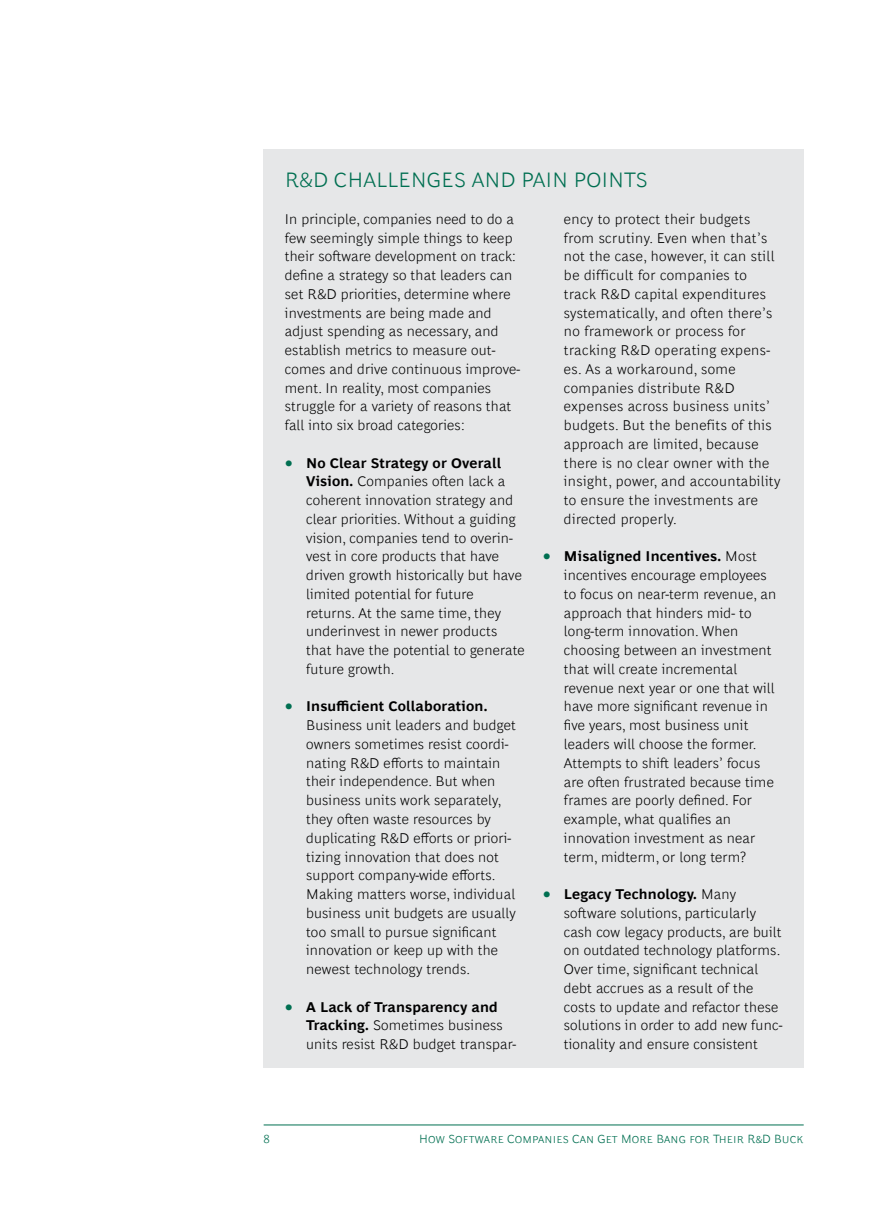
<style>
.page{position:relative;width:893px;height:1212px;background:#fff}
.page>*{position:absolute;margin:0;border:0;box-sizing:border-box;transform-origin:0 0}
.t1{font:300 21px "Henderson BCG Sans";letter-spacing:.015em;color:#006f51}
.t2{font:300 14.25px/18.8px "Henderson BCG Sans";letter-spacing:.015em;color:#000}
.t3{font:300 12px "Henderson BCG Sans";letter-spacing:.01em;color:#006f51}
.s1{font-family:"Henderson BCG Serif";font-weight:400;font-size:18px;color:#006f51}
.s2{font-weight:700}
</style>
<div class="page">
<hr style="left:264px;top:1125px;width:540px;height:1px;background:#006f51">
<div style="left:264px;top:149px;width:540px;height:919px;background:#e6e7e8"></div>
<h1 class="t1" style="left:285px;top:164px;width:364px">R&amp;D CHALLENGES AND PAIN POINTS</h1>
<p class="t2" style="left:285px;top:208px;width:237px">In principle, companies need to do a few seemingly simple things to keep their software development on track: define a strategy so that leaders can set R&amp;D priorities, determine where investments are being made and adjust spending as necessary, and establish metrics to measure out&shy;comes and drive continuous improve&shy;ment. In reality, most companies struggle for a variety of reasons that fall into six broad categories:</p>
<p class="t2" style="left:306px;top:452px;width:220px;text-indent:-21px"><span class="s1">•</span> <span class="s2">No Clear Strategy or Overall<br>Vision.</span> Companies often lack a coherent innovation strategy and clear priorities. Without a guiding vision, companies tend to overin&shy;vest in core products that have driven growth historically but have limited potential for future returns. At the same time, they underinvest in newer products that have the potential to generate future growth.</p>
<p class="t2" style="left:306px;top:696px;width:211px;text-indent:-21px"><span class="s1">•</span> <span class="s2">Insufficient Collaboration.<br></span>Business unit leaders and budget owners sometimes resist coordi&shy;nating R&amp;D efforts to maintain their independence. But when business units work separately, they often waste resources by duplicating R&amp;D efforts or priori&shy;tizing innovation that does not support company-wide efforts.<br>Making matters worse, individual business unit budgets are usually too small to pursue significant innovation or keep up with the newest technology trends.</p>
<p class="t2" style="left:306px;top:996px;width:212px;text-indent:-21px"><span class="s1">•</span> <span class="s2">A Lack of Transparency and<br>Tracking.</span> Sometimes business units resist R&amp;D budget transpar-</p>
<p class="t2" style="left:564px;top:208px;width:218px">ency to protect their budgets from scrutiny. Even when that’s not the case, however, it can still be difficult for companies to track R&amp;D capital expenditures systematically, and often there’s no framework or process for tracking R&amp;D operating expens&shy;es. As a workaround, some companies distribute R&amp;D expenses across business units’ budgets. But the benefits of this approach are limited, because there is no clear owner with the insight, power, and accountability to ensure the investments are directed properly.</p>
<p class="t2" style="left:564px;top:546px;width:214px;text-indent:-21px"><span class="s1">•</span> <span class="s2">Misaligned Incentives.</span> Most incentives encourage employees to focus on near-term revenue, an approach that hinders mid- to long-term innovation. When choosing between an investment that will create incremental revenue next year or one that will have more significant revenue in five years, most business unit leaders will choose the former.<br>Attempts to shift leaders’ focus are often frustrated because time frames are poorly defined. For example, what qualifies an innovation investment as near term, midterm, or long term?</p>
<p class="t2" style="left:564px;top:883px;width:220px;text-indent:-21px"><span class="s1">•</span> <span class="s2">Legacy Technology.</span> Many software solutions, particularly cash cow legacy products, are built on outdated technology platforms.<br>Over time, significant technical debt accrues as a result of the costs to update and refactor these solutions in order to add new func&shy;tionality and ensure consistent</p>
<p class="t3" style="left:264px;top:1129px;width:8px">8</p>
<p class="t3" style="left:419px;top:1129px;width:386px">How Software Companies Can Get More Bang for Their R&amp;D Buck</p>
</div>
